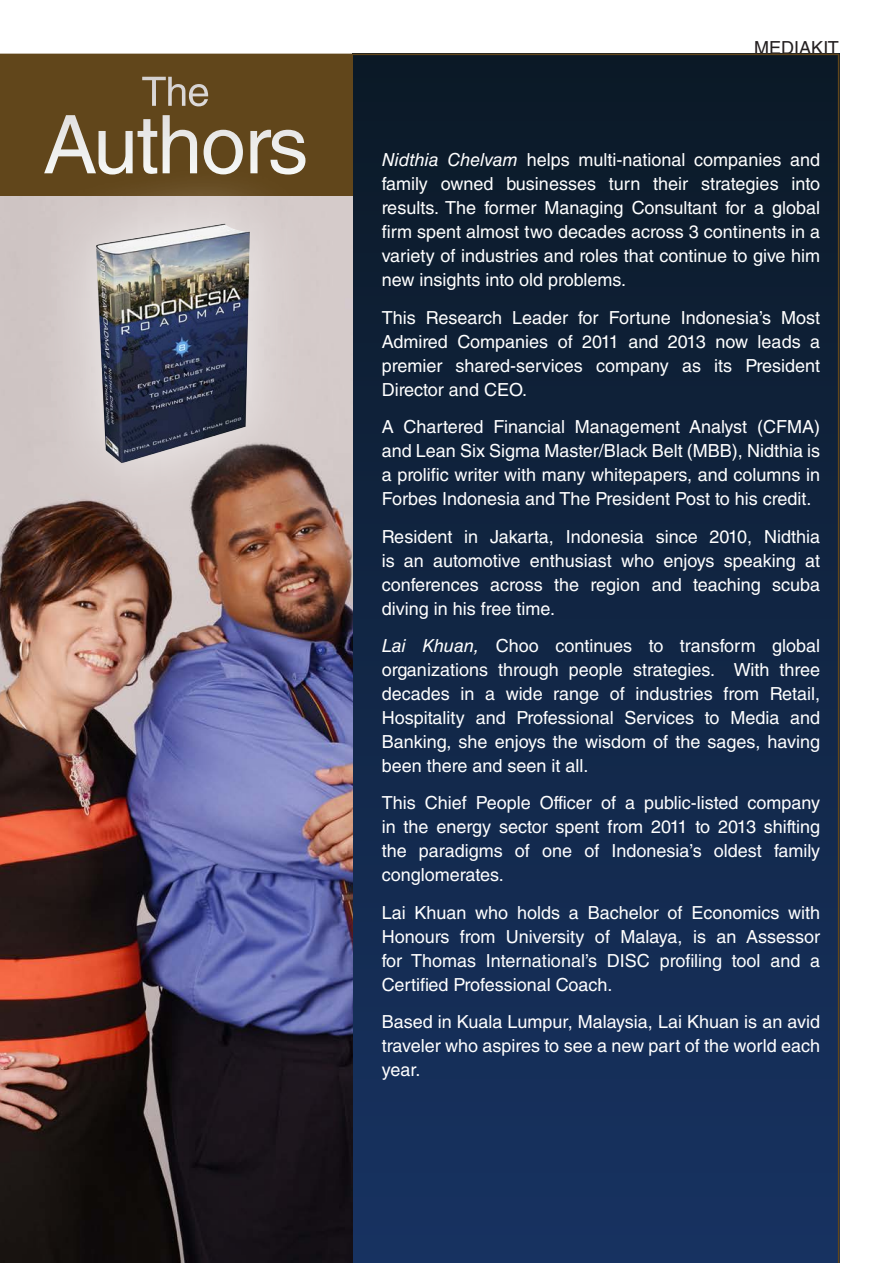
<style>
.page{position:relative;width:893px;height:1263px;background:#fff}
.page>*{position:absolute;margin:0;border:0;box-sizing:border-box;transform-origin:0 0}
.t1{font:81px "Helvetica LT Std";letter-spacing:-.02em;color:#fff}
.t2{font:40.5px "Helvetica LT Std";color:#fff}
.t3{font:18px/24px "Helvetica LT Std";color:#fff;text-align:justify}
.t4{font:18px "Helvetica LT Std";color:#231f20}
.s1{font-style:italic}
</style>
<div class="page">
<div style="left:353px;top:54px;width:486px;height:1209px;background:linear-gradient(to bottom,#0b1927,#173363)"></div>
<hr style="left:0;top:54px;width:839px;height:1px;background:#61461b">
<hr style="left:838px;top:54px;width:1px;height:1209px;background:#61461b">
<div style="left:0;top:54px;width:353px;height:142px;background:#61461b"></div>
<img style="left:1px;top:196px;width:352px;height:1067px">
<div style="left:35px;top:164px;width:277px;height:356px;background:#fff;opacity:.75"></div>
<img style="left:53px;top:212px;width:232px;height:275px">
<p class="t2" style="left:142px;top:68px;width:70px">The</p>
<p class="t1" style="left:43px;top:98px;width:267px">Authors</p>
<p class="t4" style="left:754px;top:37px;width:86px">MEDIAKIT</p>
<p class="t3" style="left:382px;top:148px;width:440px"><span class="s1">Nidthia Chelvam</span> helps multi-national companies and family owned businesses turn their strategies into results. The former Managing Consultant for a global firm spent almost two decades across 3 continents in a variety of industries and roles that continue to give him new insights into old problems.</p>
<p class="t3" style="left:382px;top:305px;width:440px">This Research Leader for Fortune Indonesia’s Most Admired Companies of 2011 and 2013 now leads a premier shared-services company as its President Director and CEO.</p>
<p class="t3" style="left:382px;top:415px;width:440px">A Chartered Financial Management Analyst (CFMA) and Lean Six Sigma Master/Black Belt (MBB), Nidthia is a prolific writer with many whitepapers, and columns in Forbes Indonesia and The President Post to his credit.</p>
<p class="t3" style="left:382px;top:524px;width:440px">Resident in Jakarta, Indonesia since 2010, Nidthia is an automotive enthusiast who enjoys speaking at conferences across the region and teaching scuba diving in his free time.</p>
<p class="t3" style="left:382px;top:634px;width:440px"><span class="s1">Lai Khuan,</span> Choo continues to transform global organizations through people strategies. With three decades in a wide range of industries from Retail, Hospitality and Professional Services to Media and Banking, she enjoys the wisdom of the sages, having been there and seen it all.</p>
<p class="t3" style="left:382px;top:791px;width:440px">This Chief People Officer of a public-listed company in the energy sector spent from 2011 to 2013 shifting the paradigms of one of Indonesia’s oldest family conglomerates.</p>
<p class="t3" style="left:382px;top:901px;width:440px">Lai Khuan who holds a Bachelor of Economics with Honours from University of Malaya, is an Assessor for Thomas International’s DISC profiling tool and a Certified Professional Coach.</p>
<p class="t3" style="left:382px;top:1010px;width:440px">Based in Kuala Lumpur, Malaysia, Lai Khuan is an avid traveler who aspires to see a new part of the world each year.</p>
</div>
